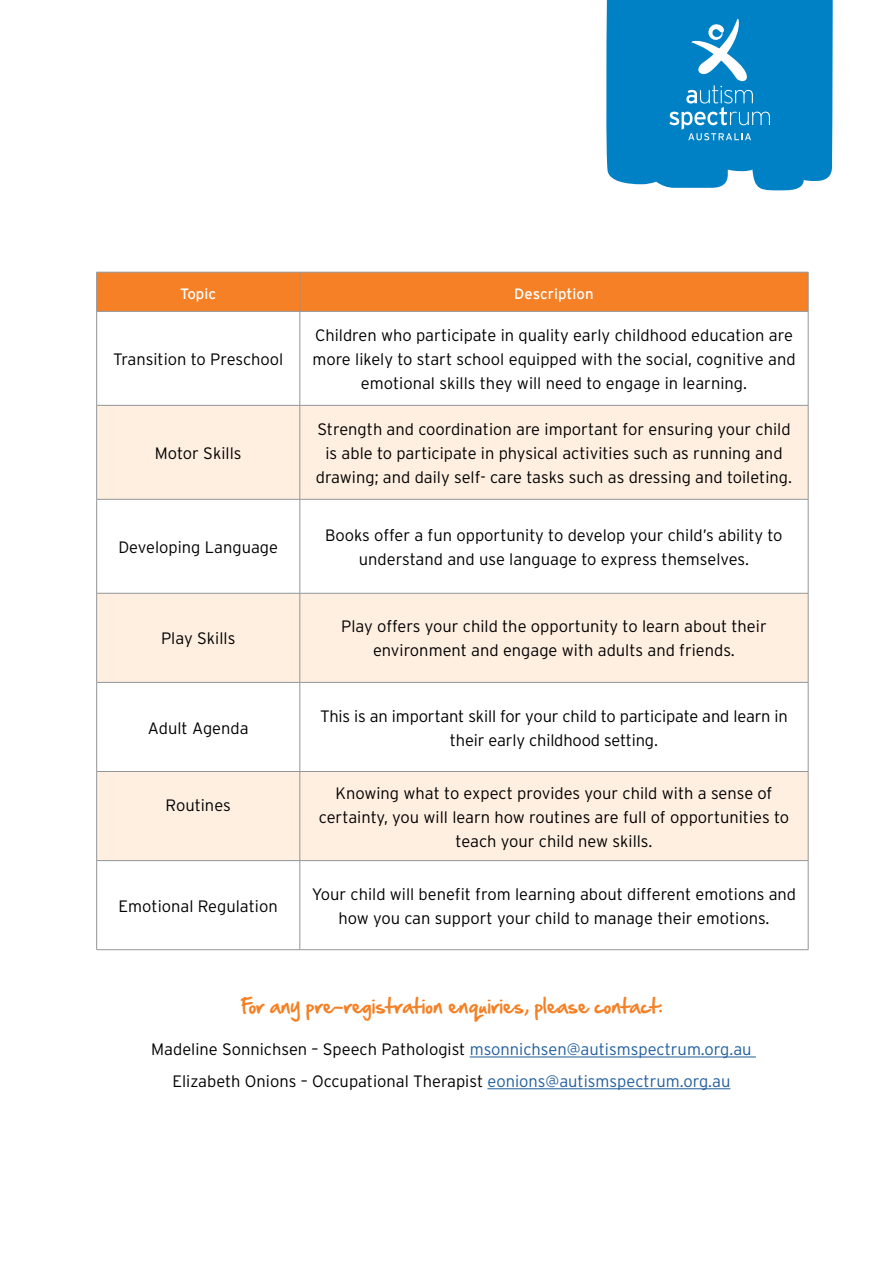
<style>
.page{position:relative;width:893px;height:1263px;background:#fff}
.page>*{position:absolute;margin:0;border:0;box-sizing:border-box;transform-origin:0 0}
.t1{font:18px "Hand Of Sean";color:#f58025}
.t2{font:300 16.5px/24px "Interstate";color:#000;text-align:center}
.t3{font:15px "Interstate";color:#fff}
.s1{color:#215e9e}
</style>
<div class="page">
<div style="left:97px;top:273px;width:711px;height:38px;background:#f58025"></div>
<div style="left:97px;top:406px;width:711px;height:93px;background:#ffefe1"></div>
<svg style="left:97px;top:500px;width:711px;height:449px"></svg>
<hr style="left:97px;top:272px;width:203px;height:1px;background:#939598">
<hr style="left:96px;top:272px;width:1px;height:39px;background:#939598">
<hr style="left:300px;top:272px;width:508px;height:1px;background:#939598">
<hr style="left:300px;top:272px;width:1px;height:39px;background:#939598">
<hr style="left:808px;top:272px;width:1px;height:39px;background:#939598">
<hr style="left:97px;top:311px;width:203px;height:1px;background:#939598">
<hr style="left:96px;top:311px;width:1px;height:94px;background:#939598">
<hr style="left:300px;top:311px;width:508px;height:1px;background:#939598">
<hr style="left:300px;top:311px;width:1px;height:94px;background:#939598">
<hr style="left:808px;top:311px;width:1px;height:94px;background:#939598">
<hr style="left:97px;top:405px;width:203px;height:1px;background:#939598">
<hr style="left:96px;top:405px;width:1px;height:94px;background:#939598">
<hr style="left:300px;top:405px;width:508px;height:1px;background:#939598">
<hr style="left:300px;top:405px;width:1px;height:94px;background:#939598">
<hr style="left:808px;top:405px;width:1px;height:94px;background:#939598">
<hr style="left:97px;top:499px;width:203px;height:1px;background:#939598">
<hr style="left:96px;top:499px;width:1px;height:94px;background:#939598">
<hr style="left:300px;top:499px;width:508px;height:1px;background:#939598">
<hr style="left:300px;top:499px;width:1px;height:94px;background:#939598">
<hr style="left:808px;top:499px;width:1px;height:94px;background:#939598">
<hr style="left:97px;top:593px;width:203px;height:1px;background:#939598">
<hr style="left:96px;top:593px;width:1px;height:89px;background:#939598">
<hr style="left:300px;top:593px;width:508px;height:1px;background:#939598">
<hr style="left:300px;top:593px;width:1px;height:89px;background:#939598">
<hr style="left:808px;top:593px;width:1px;height:89px;background:#939598">
<hr style="left:97px;top:682px;width:203px;height:1px;background:#939598">
<hr style="left:96px;top:682px;width:1px;height:89px;background:#939598">
<hr style="left:300px;top:682px;width:508px;height:1px;background:#939598">
<hr style="left:300px;top:682px;width:1px;height:89px;background:#939598">
<hr style="left:808px;top:682px;width:1px;height:89px;background:#939598">
<hr style="left:97px;top:771px;width:203px;height:1px;background:#939598">
<hr style="left:96px;top:772px;width:1px;height:88px;background:#939598">
<hr style="left:300px;top:771px;width:508px;height:1px;background:#939598">
<hr style="left:300px;top:772px;width:1px;height:88px;background:#939598">
<hr style="left:808px;top:772px;width:1px;height:88px;background:#939598">
<hr style="left:97px;top:860px;width:203px;height:1px;background:#939598">
<hr style="left:96px;top:861px;width:1px;height:88px;background:#939598">
<hr style="left:300px;top:860px;width:508px;height:1px;background:#939598">
<hr style="left:300px;top:861px;width:1px;height:88px;background:#939598">
<hr style="left:808px;top:861px;width:1px;height:88px;background:#939598">
<hr style="left:97px;top:949px;width:203px;height:1px;background:#939598">
<hr style="left:300px;top:949px;width:508px;height:1px;background:#939598">
<svg style="left:606px;top:0;width:227px;height:191px;background:#178ccb"></svg>
<hr style="left:470px;top:1057px;width:286px;height:1px;background:#215e9e">
<hr style="left:487px;top:1088px;width:243px;height:1px;background:#215e9e">
<p class="t3" style="left:180px;top:285px;width:38px">Topic</p>
<p class="t3" style="left:514px;top:285px;width:81px">Description</p>
<p class="t2" style="left:113px;top:347px;width:172px">Transition to Preschool</p>
<p class="t2" style="left:155px;top:441px;width:88px">Motor Skills</p>
<p class="t2" style="left:312px;top:323px;width:485px">Children who participate in quality early childhood education are more likely to start school equipped with the social, cognitive and emotional skills they will need to engage in learning.</p>
<p class="t2" style="left:316px;top:417px;width:478px">Strength and coordination are important for ensuring your child is able to participate in physical activities such as running and drawing; and daily self- care tasks such as dressing and toileting.</p>
<p class="t2" style="left:118px;top:535px;width:161px">Developing Language</p>
<p class="t2" style="left:325px;top:523px;width:459px">Books offer a fun opportunity to develop your child’s ability to understand and use language to express themselves.</p>
<p class="t2" style="left:161px;top:626px;width:76px">Play Skills</p>
<p class="t2" style="left:341px;top:614px;width:427px">Play offers your child the opportunity to learn about their environment and engage with adults and friends.</p>
<p class="t2" style="left:148px;top:716px;width:102px">Adult Agenda</p>
<p class="t2" style="left:320px;top:704px;width:469px">This is an important skill for your child to participate and learn in their early childhood setting.</p>
<p class="t2" style="left:166px;top:793px;width:67px">Routines</p>
<p class="t2" style="left:319px;top:781px;width:472px">Knowing what to expect provides your child with a sense of certainty, you will learn how routines are full of opportunities to teach your child new skills.</p>
<p class="t2" style="left:119px;top:894px;width:161px">Emotional Regulation</p>
<p class="t2" style="left:312px;top:882px;width:486px">Your child will benefit from learning about different emotions and how you can support your child to manage their emotions.</p>
<p class="t1" style="left:240px;top:990px;width:424px">For any pre-registration enquiries, please contact:</p>
<p class="t2" style="left:151px;top:1033px;width:602px;line-height:31.8px">Madeline Sonnichsen – Speech Pathologist <span class="s1">msonnichsen@autismspectrum.org.au<br></span>Elizabeth Onions – Occupational Therapist <span class="s1">eonions@autismspectrum.org.au</span></p>
</div>
